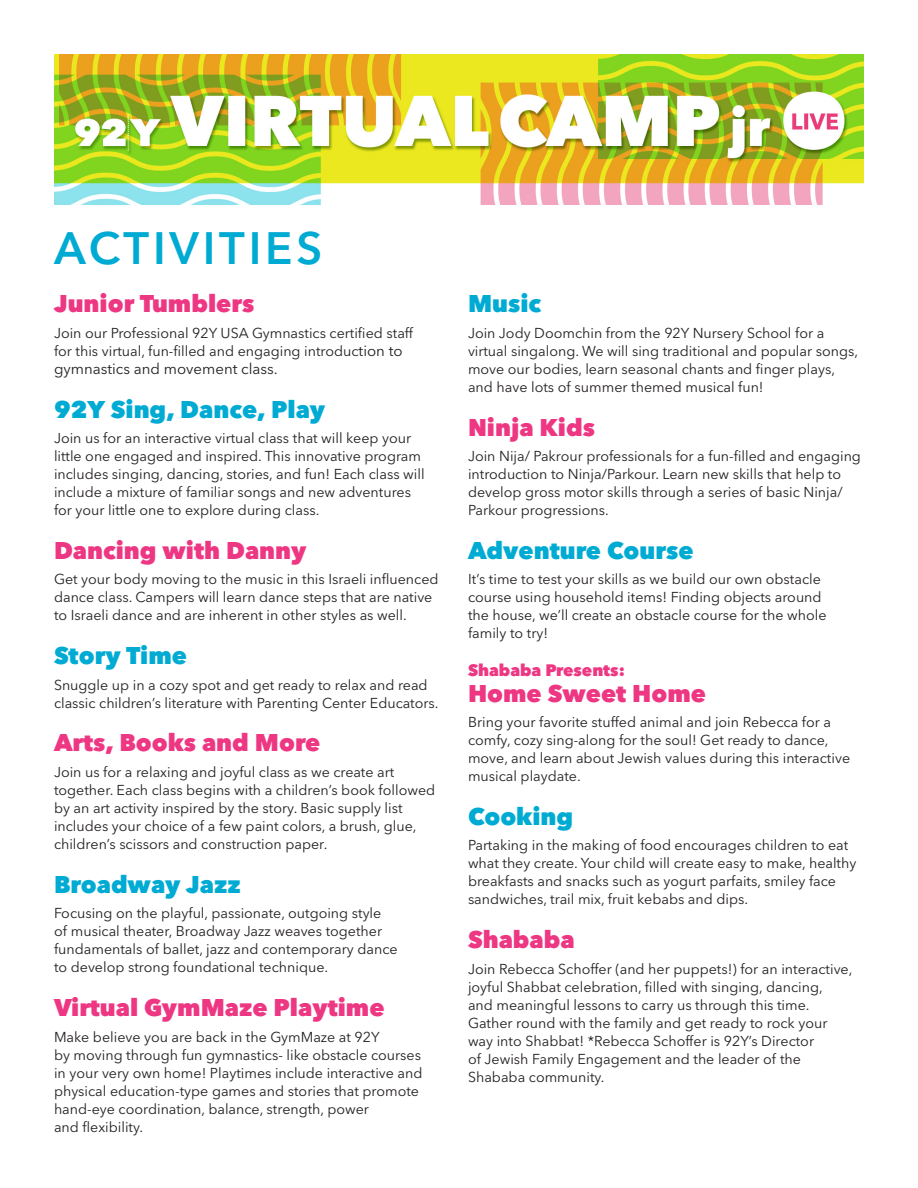
<style>
.page{position:relative;width:918px;height:1188px;background:#fff}
.page>*{position:absolute;margin:0;border:0;box-sizing:border-box;transform-origin:0 0}
.t1{font:600 45px "Avenir Next LT Pro";letter-spacing:.085em;color:#00abd3}
.t2{font:800 24px "Avenir Next LT Pro";color:#ee3783}
.t3{font:800 24px "Avenir Next LT Pro";color:#00abd3}
.t4{font:800 16.5px "Avenir Next LT Pro";color:#ee3783}
.t5{font:15px "Avenir Next LT Pro";color:#231f20}
.t6{font:14.25px/18px "Avenir Next LT Pro";color:#231f20}
.s1{font-size:15px}
</style>
<div class="page">
<img style="left:54px;top:54px;width:810px;height:150px">
<p class="t1" style="left:54px;top:221px;width:270px">ACTIVITIES</p>
<p class="t2" style="left:54px;top:289px;width:202px">Junior Tumblers</p>
<p class="t6" style="left:54px;top:324px;width:361px">Join our Professional 92Y USA Gymnastics certified staff for this virtual, fun-filled and engaging introduc<span class="s1">tion to</span></p>
<p class="t5" style="left:54px;top:360px;width:225px">gymnastics and movement class.</p>
<p class="t3" style="left:54px;top:394px;width:273px">92Y Sing, Dance, Play</p>
<p class="t6" style="left:54px;top:429px;width:372px">Join us for an interactive virtual class that will keep your little one engaged and inspired. This innovative program includes singing, dancing, stories, and fun! Each class will include a mixture of familiar songs and new adventures for your little one to explore during class.</p>
<p class="t2" style="left:54px;top:536px;width:254px">Dancing with Danny</p>
<p class="t6" style="left:54px;top:570px;width:386px">Get your body moving to the music in this Israeli influenced dance class. Campers will learn dance steps that are native to Israeli dance and are inherent in other styles as well.</p>
<p class="t3" style="left:54px;top:641px;width:134px">Story Time</p>
<p class="t6" style="left:54px;top:676px;width:386px">Snuggle up in a cozy spot and get ready to relax and read classic children’s literature with Parenting Center Educators.</p>
<p class="t2" style="left:54px;top:728px;width:268px">Arts, Books and More</p>
<p class="t6" style="left:54px;top:763px;width:383px">Join us for a relaxing and joyful class as we create art together. Each class begins with a children’s book followed by an art activity inspired by the story. Basic supply list includes your choice of a few paint colors, a brush, glue, children’s scissors and construction paper.</p>
<p class="t3" style="left:54px;top:869px;width:188px">Broadway Jazz</p>
<p class="t6" style="left:54px;top:904px;width:345px">Focusing on the playful, passionate, outgoing style of musical theater, Broadway Jazz weaves together fundamentals of ballet, jazz and contemporary dance to develop strong foundational technique.</p>
<p class="t2" style="left:54px;top:993px;width:332px">Virtual GymMaze Playtime</p>
<p class="t6" style="left:54px;top:1028px;width:370px">Make believe you are back in the GymMaze at 92Y<br>by moving through fun gymnastics- like obstacle courses in your very own home! Playtimes include interactive and physical education-type games and stories that promote hand-eye coordination, balance, strength, power<br>and flexibility.</p>
<p class="t3" style="left:468px;top:289px;width:75px">Music</p>
<p class="t6" style="left:468px;top:324px;width:392px">Join Jody Doomchin from the 92Y Nursery School for a virtual singalong. We will sing traditional and popular songs, move our bodies, learn seasonal chants and finger plays, and have lots of summer themed musical fun!</p>
<p class="t2" style="left:468px;top:412px;width:129px">Ninja Kids</p>
<p class="t6" style="left:468px;top:447px;width:394px">Join Nija/ Pakrour professionals for a fun-filled and engaging introduction to Ninja/Parkour. Learn new skills that help to develop gross motor skills through a series of basic Ninja/ Parkour progressions.</p>
<p class="t3" style="left:468px;top:536px;width:227px">Adventure Course</p>
<p class="t6" style="left:468px;top:570px;width:360px">It’s time to test your skills as we build our own obstacle course using household items! Finding objects around the house, we’ll create an obstacle course for the whole family to try!</p>
<p class="t4" style="left:468px;top:660px;width:159px">Shababa Presents:</p>
<p class="t2" style="left:468px;top:678px;width:239px">Home Sweet Home</p>
<p class="t6" style="left:468px;top:713px;width:384px">Bring your favorite stuffed animal and join Rebecca for a comfy, cozy sing-along for the soul! Get ready to dance, move, and learn about Jewish values during this interactive musical playdate.</p>
<p class="t3" style="left:468px;top:802px;width:107px">Cooking</p>
<p class="t6" style="left:468px;top:837px;width:390px">Partaking in the making of food encourages children to eat what they create. Your child will create easy to make, healthy breakfasts and snacks such as yogurt parfaits, smiley face sandwiches, trail mix, fruit kebabs and dips.</p>
<p class="t2" style="left:468px;top:925px;width:108px">Shababa</p>
<p class="t6" style="left:468px;top:960px;width:386px">Join Rebecca Schoffer (and her puppets!) for an interactive, joyful Shabbat celebration, filled with singing, dancing,<br>and meaningful lessons to carry us through this time.<br>Gather round with the family and get ready to rock your way into Shabbat! *Rebecca Schoffer is 92Y’s Director<br>of Jewish Family Engagement and the leader of the Shababa community.</p>
</div>
